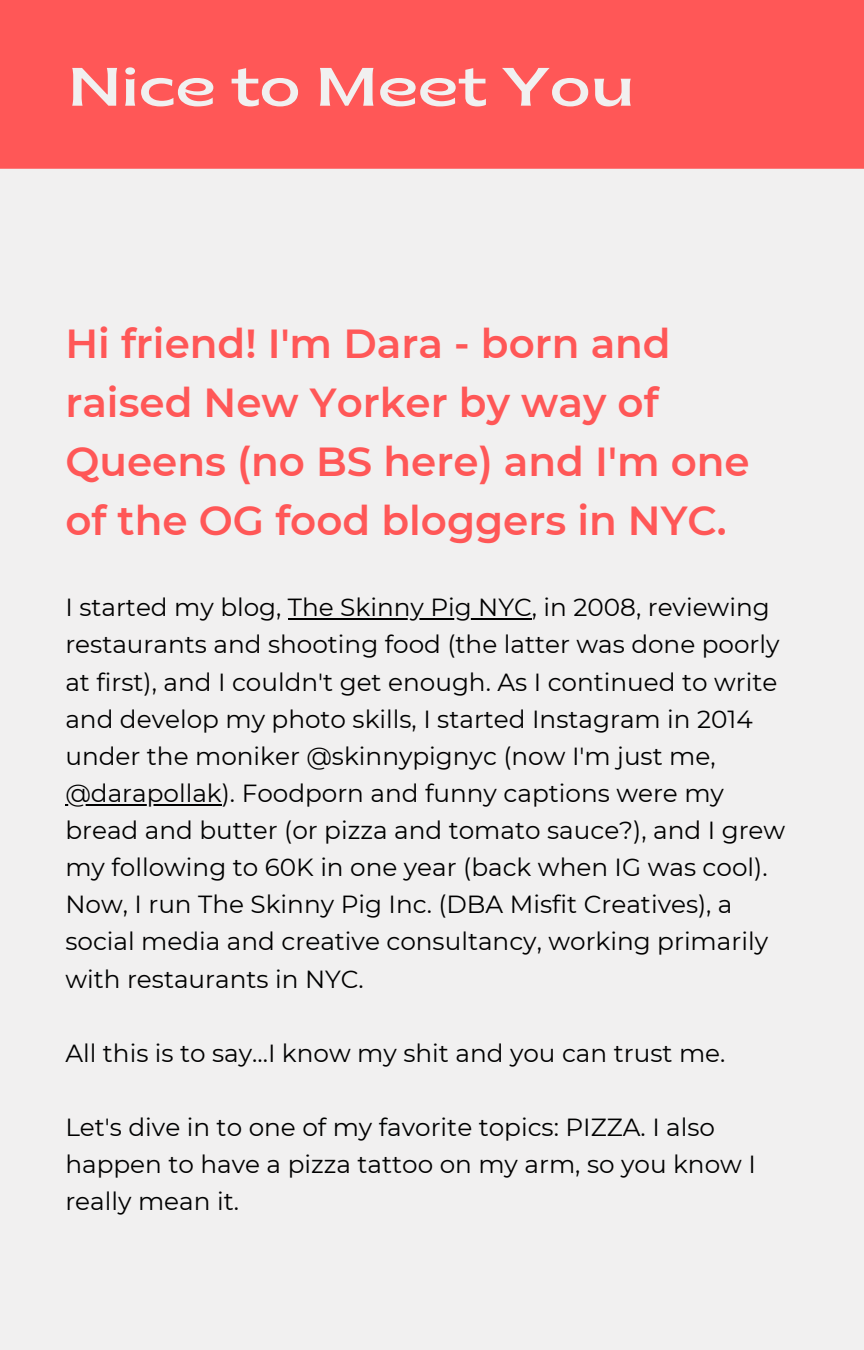
<style>
.page{position:relative;width:864px;height:1350px;background:#f1f0f0}
.page>*{position:absolute;margin:0;border:0;box-sizing:border-box;transform-origin:0 0}
.t1{font:semi-expanded 54px "Brice";color:#f1f0f0}
.t2{font:600 40.5px/58.9px "Montserrat";color:#ff5757}
.t3{font:24.75px/37.1px "Montserrat";color:#000}
</style>
<div class="page">
<hr style="left:288px;top:618px;width:244px;height:2px;background:#000">
<hr style="left:65px;top:804px;width:157px;height:1px;background:#000">
<div style="left:0;top:0;width:864px;height:169px;background:#ff5757"></div>
<h1 class="t1" style="left:68px;top:65px;width:568px">Nice to Meet You</h1>
<h2 class="t2" style="left:65px;top:314px;width:686px">Hi friend! I'm Dara - born and raised New Yorker by way of<br>Queens (no BS here) and I'm one of the OG food bloggers in NYC.</h2>
<p class="t3" style="left:65px;top:589px;width:721px">I started my blog, The Skinny Pig NYC, in 2008, reviewing restaurants and shooting food (the latter was done poorly at first), and I couldn't get enough. As I continued to write and develop my photo skills, I started Instagram in 2014 under the moniker @skinnypignyc (now I'm just me, @darapollak). Foodporn and funny captions were my bread and butter (or pizza and tomato sauce?), and I grew my following to 60K in one year (back when IG was cool).<br>Now, I run The Skinny Pig Inc. (DBA Misfit Creatives), a social media and creative consultancy, working primarily with restaurants in NYC.</p>
<p class="t3" style="left:65px;top:1034px;width:662px">All this is to say...I know my shit and you can trust me.</p>
<p class="t3" style="left:65px;top:1109px;width:692px">Let's dive in to one of my favorite topics: PIZZA. I also happen to have a pizza tattoo on my arm, so you know I really mean it.</p>
</div>
